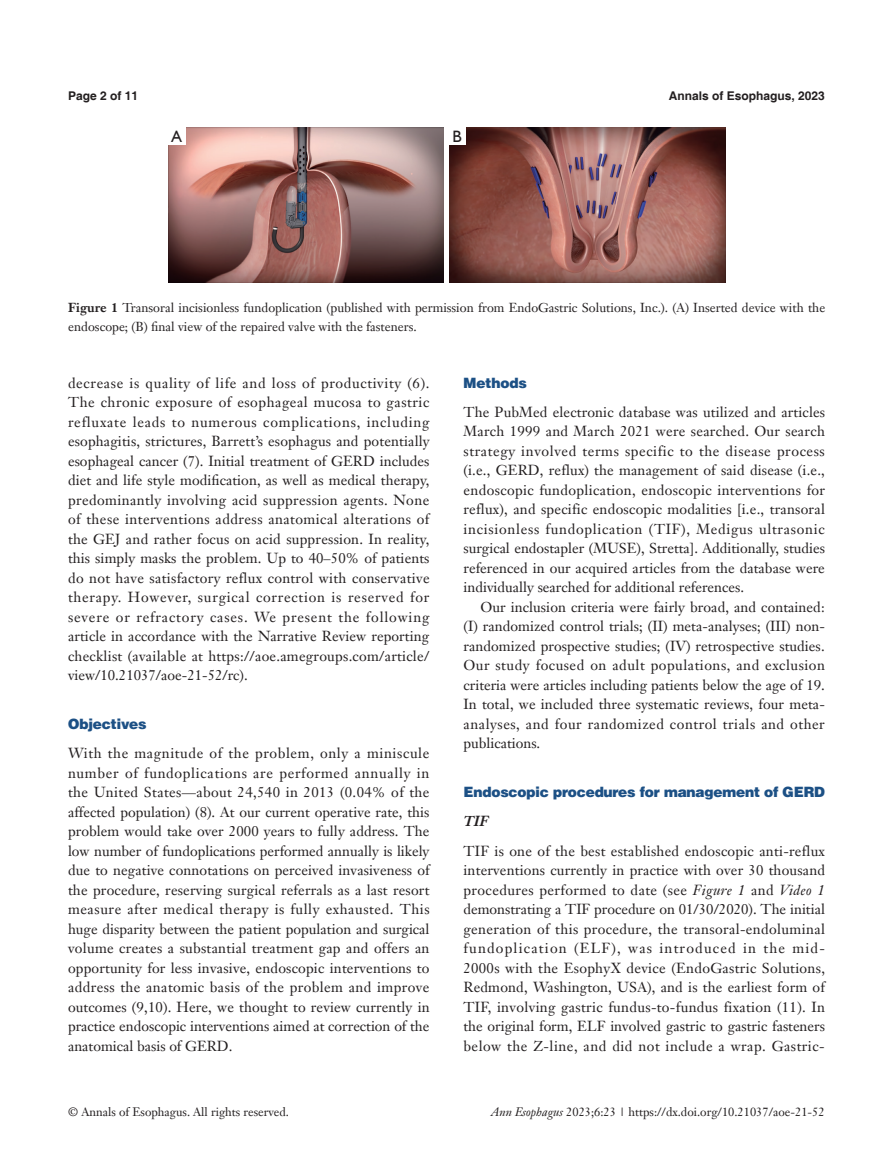
<style>
.page{position:relative;width:893px;height:1170px;background:#fff}
.page>*{position:absolute;margin:0;border:0;box-sizing:border-box;transform-origin:0 0}
.t1{font:16.5px "Humanist 521 BT";color:#231f20}
.t2{font:14.25px/19.5px "Janson Text LT";color:#231f20;text-align:justify}
.t3{font:900 14.25px "Helvetica";letter-spacing:-.01em;color:#1c5085}
.t4{font:italic 700 14.25px "Janson Text LT";color:#231f20}
.t5{font:12.75px/19.5px "Janson Text LT";color:#231f20}
.t6{font:12px "Janson Text LT";color:#231f20}
.t7{font:700 12px "Helvetica";color:#231f20}
.s1{font-weight:700}
.s2{font-style:italic}
</style>
<div class="page">
<img style="left:168px;top:128px;width:276px;height:155px">
<img style="left:449px;top:128px;width:276px;height:155px">
<div style="left:168px;top:128px;width:17px;height:17px;background:#fff"></div>
<div style="left:449px;top:128px;width:17px;height:17px;background:#fff"></div>
<p class="t7" style="left:68px;top:88px;width:72px">Page 2 of 11</p>
<p class="t7" style="left:669px;top:88px;width:158px">Annals of Esophagus, 2023</p>
<p class="t1" style="left:172px;top:126px;width:12px">A</p>
<p class="t1" style="left:453px;top:126px;width:11px">B</p>
<p class="t5" style="left:68px;top:297px;width:758px"><span class="s1">Figure 1</span> Transoral incisionless fundoplication (published with permission from EndoGastric Solutions, Inc.). (A) Inserted device with the endoscope; (B) final view of the repaired valve with the fasteners.</p>
<p class="t2" style="left:68px;top:373px;width:363px">decrease is quality of life and loss of productivity (6).<br>The chronic exposure of esophageal mucosa to gastric refluxate leads to numerous complications, including esophagitis, strictures, Barrett’s esophagus and potentially esophageal cancer (7). Initial treatment of GERD includes diet and life style modification, as well as medical therapy, predominantly involving acid suppression agents. None of these interventions address anatomical alterations of the GEJ and rather focus on acid suppression. In reality, this simply masks the problem. Up to 40–50% of patients do not have satisfactory reflux control with conservative therapy. However, surgical correction is reserved for severe or refractory cases. We present the following article in accordance with the Narrative Review reporting checklist (available at https://aoe.amegroups.com/article/ view/10.21037/aoe-21-52/rc).</p>
<p class="t3" style="left:68px;top:714px;width:80px">Objectives</p>
<p class="t2" style="left:68px;top:743px;width:363px">With the magnitude of the problem, only a miniscule number of fundoplications are performed annually in the United States—about 24,540 in 2013 (0.04% of the affected population) (8). At our current operative rate, this problem would take over 2000 years to fully address. The low number of fundoplications performed annually is likely due to negative connotations on perceived invasiveness of the procedure, reserving surgical referrals as a last resort measure after medical therapy is fully exhausted. This huge disparity between the patient population and surgical volume creates a substantial treatment gap and offers an opportunity for less invasive, endoscopic interventions to address the anatomic basis of the problem and improve outcomes (9,10). Here, we thought to review currently in practice endoscopic interventions aimed at correction of the anatomical basis of GERD.</p>
<p class="t3" style="left:463px;top:373px;width:65px">Methods</p>
<p class="t2" style="left:463px;top:402px;width:363px">The PubMed electronic database was utilized and articles March 1999 and March 2021 were searched. Our search strategy involved terms specific to the disease process (i.e., GERD, reflux) the management of said disease (i.e., endoscopic fundoplication, endoscopic interventions for reflux), and specific endoscopic modalities [i.e., transoral incisionless fundoplication (TIF), Medigus ultrasonic surgical endostapler (MUSE), Stretta]. Additionally, studies referenced in our acquired articles from the database were individually searched for additional references.</p>
<p class="t2" style="left:463px;top:597px;width:363px;text-indent:17px">Our inclusion criteria were fairly broad, and contained: (I) randomized control trials; (II) meta-analyses; (III) non&shy;randomized prospective studies; (IV) retrospective studies.<br>Our study focused on adult populations, and exclusion criteria were articles including patients below the age of 19.<br>In total, we included three systematic reviews, four meta&shy;analyses, and four randomized control trials and other publications.</p>
<p class="t3" style="left:463px;top:782px;width:363px">Endoscopic procedures for management of GERD</p>
<p class="t4" style="left:463px;top:812px;width:26px">TIF</p>
<p class="t2" style="left:463px;top:840px;width:363px">TIF is one of the best established endoscopic anti-reflux interventions currently in practice with over 30 thousand procedures performed to date (see <span class="s2">Figure 1</span> and <span class="s2">Video 1 </span>demonstrating a TIF procedure on 01/30/2020). The initial generation of this procedure, the transoral-endoluminal fundoplication (ELF), was introduced in the mid-2000s with the EsophyX device (EndoGastric Solutions, Redmond, Washington, USA), and is the earliest form of TIF, involving gastric fundus-to-fundus fixation (11). In the original form, ELF involved gastric to gastric fasteners below the Z-line, and did not include a wrap. Gastric-</p>
<p class="t6" style="left:68px;top:1104px;width:222px">© Annals of Esophagus. All rights reserved.</p>
<p class="t6" style="left:491px;top:1104px;width:335px"><span class="s2">Ann Esophagus</span> 2023;6:23 | https://dx.doi.org/10.21037/aoe-21-52</p>
</div>
